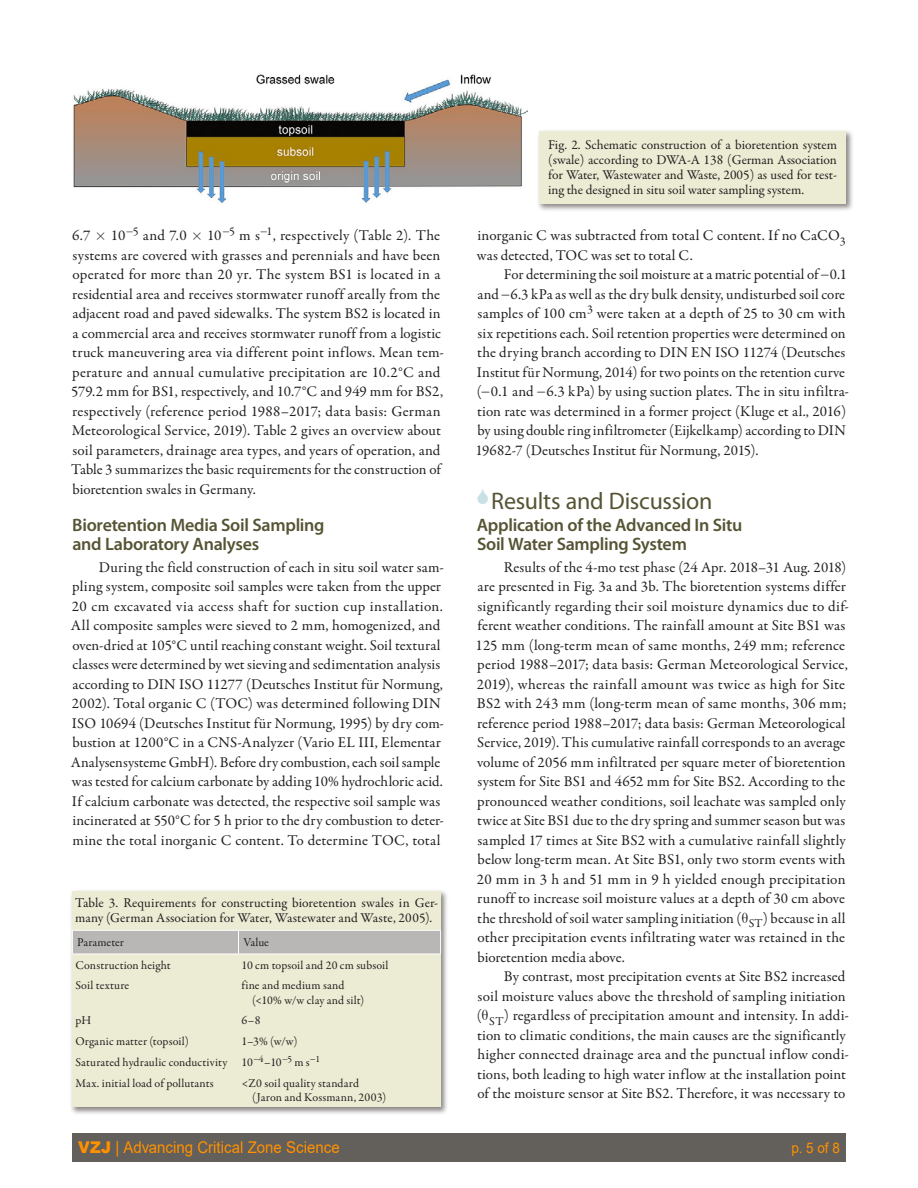
<style>
.page{position:relative;width:918px;height:1188px;background:#fff}
.page>*{position:absolute;margin:0;border:0;box-sizing:border-box;transform-origin:0 0}
.t1{font:24px "Myriad Pro";letter-spacing:-.01em;color:#565434}
.t2{font:600 18px/19.5px "Myriad Pro";letter-spacing:-.015em;color:#565434}
.t3{font:16.2px "Arial";color:#ff9100;scale:.93 1}
.t4{font:15px/19.5px "Garamond Premr Pro";letter-spacing:.005em;color:#231f20}
.t5{font:14.55px "Arial";color:#ff9100;scale:.93 1}
.t6{font:13.5px/15px "Garamond Premr Pro";color:#231f20;text-align:justify}
.t7{font:12px/14.4px "Garamond Premr Pro";letter-spacing:.01em;color:#231f20}
.s1{font-weight:900}
</style>
<div class="page">
<div style="left:72px;top:1133px;width:774px;height:28px;background:#635f5b"></div>
<img style="left:73px;top:74px;width:454px;height:129px">
<div style="left:537px;top:128px;width:317px;height:84px;background:#635f5b;opacity:.75"></div>
<div style="left:539px;top:131px;width:307px;height:72px;background:#ececd4"></div>
<div style="left:70px;top:889px;width:379px;height:226px;background:#635f5b;opacity:.75"></div>
<div style="left:72px;top:892px;width:369px;height:215px;background:#ececd4"></div>
<svg style="left:72px;top:930px;width:369px;height:24px"></svg>
<hr style="left:72px;top:954px;width:166px;height:1px;background:#fff">
<hr style="left:238px;top:954px;width:203px;height:1px;background:#fff">
<p class="t4" style="left:71px;top:226px;width:374px;text-indent:136px">10 <sup>5</sup> m s <sup>1</sup>, respectively (Table 2). The systems are covered with grasses and perennials and have been operated for more than 20 yr. The system BS1 is located in a residential area and receives stormwater runoff areally from the adjacent road and paved sidewalks. The system BS2 is located in a commercial area and receives stormwater runoff from a logistic truck maneuvering area via different point inflows. Mean tem&shy;perature and annual cumulative precipitation are 10.2°C and 579.2 mm for BS1, respectively, and 10.7°C and 949 mm for BS2, respectively (reference period 1988–2017; data basis: German Meteorological Service, 2019). Table 2 gives an overview about soil parameters, drainage area types, and years of operation, and Table 3 summarizes the basic requirements for the construction of bioretention swales in Germany.</p>
<p class="t2" style="left:72px;top:515px;width:254px">Bioretention Media Soil Sampling and Laboratory Analyses</p>
<p class="t4" style="left:71px;top:557px;width:375px;text-indent:28px">During the field construction of each in situ soil water sam&shy;pling system, composite soil samples were taken from the upper 20 cm excavated via access shaft for suction cup installation.<br>All composite samples were sieved to 2 mm, homogenized, and oven-dried at 105°C until reaching constant weight. Soil textural classes were determined by wet sieving and sedimentation analysis according to DIN ISO 11277 (Deutsches Institut für Normung, 2002). Total organic C (TOC) was determined following DIN ISO 10694 (Deutsches Institut für Normung, 1995) by dry com&shy;bustion at 1200°C in a CNS-Analyzer (Vario EL III, Elementar Analysensysteme GmbH). Before dry combustion, each soil sample was tested for calcium carbonate by adding 10% hydrochloric acid.<br>If calcium carbonate was detected, the respective soil sample was incinerated at 550°C for 5 h prior to the dry combustion to deter&shy;mine the total inorganic C content. To determine TOC, total</p>
<p class="t4" style="left:72px;top:226px;width:20px">6.7</p>
<p class="t4" style="left:111px;top:226px;width:77px">10 <sup>5</sup> and 7.0</p>
<p class="t6" style="left:75px;top:896px;width:365px">Table 3. Requirements for constructing bioretention swales in Ger&shy;many (German Association for Water, Wastewater and Waste, 2005).</p>
<p class="t7" style="left:77px;top:936px;width:48px">Parameter</p>
<p class="t7" style="left:243px;top:936px;width:27px">Value</p>
<p class="t7" style="left:75px;top:958px;width:97px">Construction height</p>
<p class="t7" style="left:242px;top:958px;width:148px">10 cm topsoil and 20 cm subsoil</p>
<p class="t7" style="left:75px;top:979px;width:55px">Soil texture</p>
<p class="t7" style="left:252px;top:979px;width:114px;text-indent:-10px">fine and medium sand (&lt;10% w/w clay and silt)</p>
<p class="t7" style="left:75px;top:1014px;width:17px">pH</p>
<p class="t7" style="left:242px;top:1014px;width:21px">6–8</p>
<p class="t7" style="left:75px;top:1035px;width:115px">Organic matter (topsoil)</p>
<p class="t7" style="left:75px;top:1031px;width:246px;line-height:20.7px;text-indent:166px">1–3% (w/w)<br>Saturated hydraulic conductivity 10 <sup>4</sup>–10 <sup>5</sup> m s<sup>−1<br></sup>Max. initial load of pollutants</p>
<p class="t7" style="left:252px;top:1076px;width:136px;text-indent:-10px">&lt;Z0 soil quality standard (Jaron and Kossmann, 2003)</p>
<p class="t6" style="left:548px;top:138px;width:290px">Fig. 2. Schematic construction of a bioretention system (swale) according to DWA-A 138 (German Association for Water, Wastewater and Waste, 2005) as used for test&shy;ing the designed in situ soil water sampling system.</p>
<p class="t4" style="left:477px;top:226px;width:370px">inorganic C was subtracted from total C content. If no CaCO<sub>3 </sub>was detected, TOC was set to total C.</p>
<p class="t4" style="left:476px;top:265px;width:375px;text-indent:28px">For determining the soil moisture at a matric potential of 0.1 and 6.3 kPa as well as the dry bulk density, undisturbed soil core samples of 100 cm<sup>3</sup> were taken at a depth of 25 to 30 cm with six repetitions each. Soil retention properties were determined on the drying branch according to DIN EN ISO 11274 (Deutsches Institut für Normung, 2014) for two points on the retention curve ( 0.1 and 6.3 kPa) by using suction plates. The in situ infiltra&shy;tion rate was determined in a former project (Kluge et al., 2016) by using double ring infiltrometer (Eijkelkamp) according to DIN 19682-7 (Deutsches Institut für Normung, 2015).</p>
<h1 class="t1" style="left:491px;top:486px;width:223px">Results and Discussion</h1>
<p class="t2" style="left:477px;top:515px;width:267px">Application of the Advanced In Situ<br>Soil Water Sampling System</p>
<p class="t4" style="left:476px;top:557px;width:375px;text-indent:28px">Results of the 4-mo test phase (24 Apr. 2018–31 Aug. 2018) are presented in Fig. 3a and 3b. The bioretention systems differ significantly regarding their soil moisture dynamics due to dif&shy;ferent weather conditions. The rainfall amount at Site BS1 was 125 mm (long-term mean of same months, 249 mm; reference period 1988–2017; data basis: German Meteorological Service, 2019), whereas the rainfall amount was twice as high for Site BS2 with 243 mm (long-term mean of same months, 306 mm; reference period 1988–2017; data basis: German Meteorological Service, 2019). This cumulative rainfall corresponds to an average volume of 2056 mm infiltrated per square meter of bioretention system for Site BS1 and 4652 mm for Site BS2. According to the pronounced weather conditions, soil leachate was sampled only twice at Site BS1 due to the dry spring and summer season but was sampled 17 times at Site BS2 with a cumulative rainfall slightly below long-term mean. At Site BS1, only two storm events with 20 mm in 3 h and 51 mm in 9 h yielded enough precipitation runoff to increase soil moisture values at a depth of 30 cm above the threshold of soil water sampling initiation (❑<sub>ST</sub>) because in all other precipitation events infiltrating water was retained in the bioretention media above.</p>
<p class="t4" style="left:477px;top:967px;width:374px;text-indent:27px">By contrast, most precipitation events at Site BS2 increased soil moisture values above the threshold of sampling initiation (❑<sub>ST</sub>) regardless of precipitation amount and intensity. In addi&shy;tion to climatic conditions, the main causes are the significantly higher connected drainage area and the punctual inflow condi&shy;tions, both leading to high water inflow at the installation point of the moisture sensor at Site BS2. Therefore, it was necessary to</p>
<p class="t3" style="left:78px;top:1136px;width:283px"><span class="s1">VZJ</span> | Advancing Critical Zone Science</p>
<p class="t5" style="left:791px;top:1137px;width:54px">p. 5 of 8</p>
</div>
